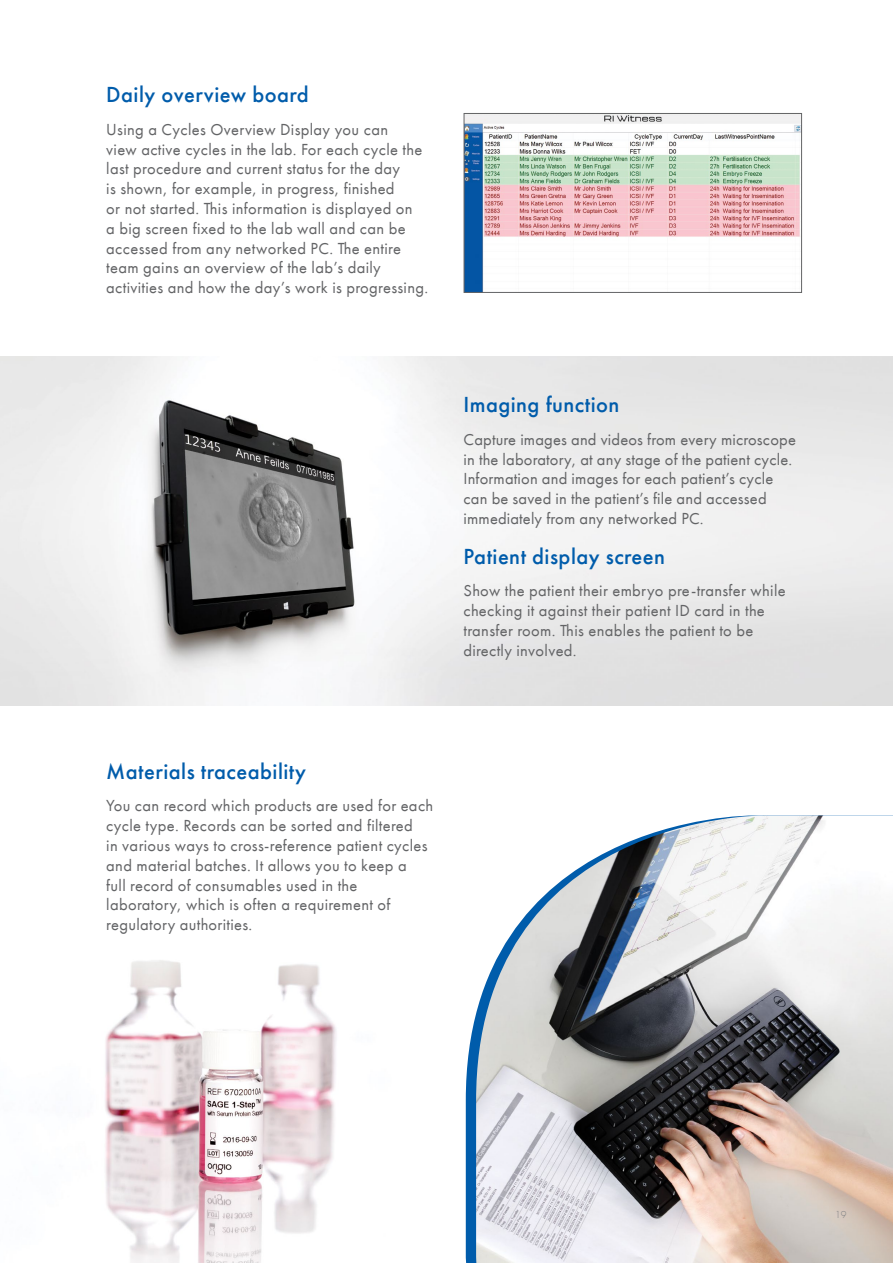
<style>
.page{position:relative;width:893px;height:1263px;background:#fff}
.page>*{position:absolute;margin:0;border:0;box-sizing:border-box;transform-origin:0 0}
.t1{font:500 22.5px "Futura PT";letter-spacing:.02em;color:#005cab}
.t2{font:16.5px/19.8px "Futura PT";letter-spacing:.02em;color:#636466}
.t3{font:300 10.5px "Futura PT";color:#808285}
</style>
<div class="page">
<img style="left:105px;top:960px;width:361px;height:303px">
<svg style="left:466px;top:1014px;width:10px;height:249px;background:#1b6db4"></svg>
<img style="left:0;top:357px;width:893px;height:349px">
<img style="left:466px;top:115px;width:334px;height:176px">
<div style="left:464px;top:113px;width:338px;height:180px;border:1px solid #636466"></div>
<img style="left:476px;top:815px;width:417px;height:448px">
<h1 class="t1" style="left:106px;top:81px;width:204px">Daily overview board</h1>
<p class="t2" style="left:106px;top:119px;width:323px">Using a Cycles Overview Display you can<br>view active cycles in the lab. For each cycle the last procedure and current status for the day<br>is shown, for example, in progress, finished<br>or not started. This information is displayed on<br>a big screen fixed to the lab wall and can be accessed from any networked PC. The entire team gains an overview of the lab’s daily activities and how the day’s work is progressing.</p>
<h1 class="t1" style="left:463px;top:391px;width:157px">Imaging function</h1>
<p class="t2" style="left:463px;top:429px;width:334px">Capture images and videos from every microscope in the laboratory, at any stage of the patient cycle.<br>Information and images for each patient’s cycle can be saved in the patient’s file and accessed immediately from any networked PC.</p>
<h1 class="t1" style="left:463px;top:543px;width:203px">Patient display screen</h1>
<p class="t2" style="left:463px;top:581px;width:324px">Show the patient their embryo pre-transfer while checking it against their patient ID card in the transfer room. This enables the patient to be directly involved.</p>
<h1 class="t1" style="left:106px;top:758px;width:201px">Materials traceability</h1>
<p class="t2" style="left:106px;top:796px;width:328px">You can record which products are used for each cycle type. Records can be sorted and filtered<br>in various ways to cross-reference patient cycles and material batches. It allows you to keep a<br>full record of consumables used in the laboratory, which is often a requirement of regulatory authorities.</p>
<p class="t3" style="left:835px;top:1208px;width:13px">19</p>
</div>
